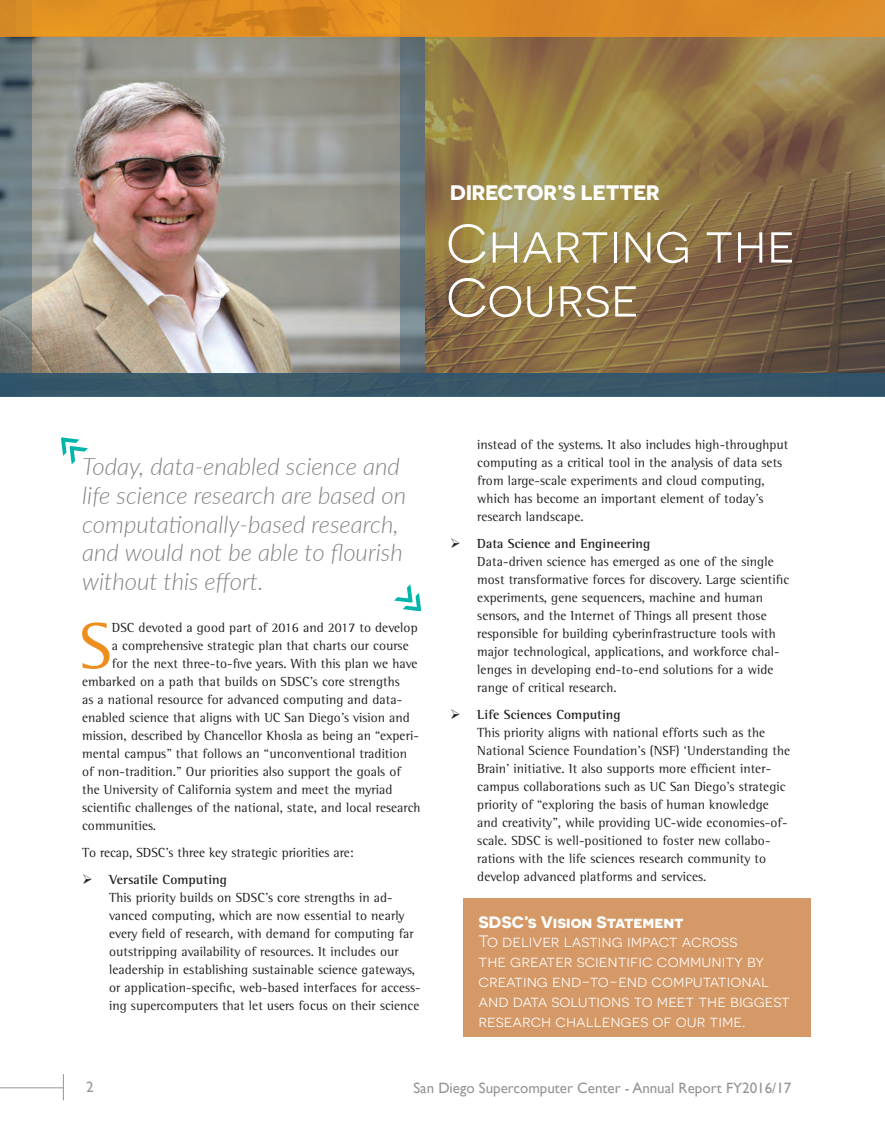
<style>
.page{position:relative;width:885px;height:1134px;background:#fff}
.page>*{position:absolute;margin:0;border:0;box-sizing:border-box;transform-origin:0 0}
.t1{font:67.05px "Rotis Semi Serif Std";color:#ed8e1e}
.t2{font:54px/54px "Novecentosanswide";color:#fff}
.t3{font:italic 300 24px/28.8px "Lato";color:#808285}
.t4{font:700 21px "Novecentosanswide";color:#fff}
.t5{font:16.5px/19.8px "Novecentosanswide";color:#fff}
.t6{font:700 16.5px "Novecentosanswide";color:#fff}
.t7{font:15px "Gill Sans";color:#939598}
.t8{font:13.5px/18px "Rotis Semi Serif Std";letter-spacing:.005em;color:#231f20}
.t9{font:700 13.5px "Rotis Semi Serif Std";letter-spacing:.005em;color:#231f20}
</style>
<div class="page">
<hr style="left:0;top:1087px;width:90px;height:1px;background:#939598">
<div style="left:63px;top:1074px;width:54px;height:26px;background:#fff"></div>
<svg style="left:63px;top:1074px;width:1px;height:26px"></svg>
<img style="left:31px;top:37px;width:369px;height:337px">
<div style="left:0;top:374px;width:884px;height:23px;background:#395668"></div>
<svg style="left:0;top:37px;width:31px;height:360px;background:#68787e"></svg>
<svg style="left:400px;top:37px;width:484px;height:339px;background:#88734a"></svg>
<svg style="left:0;top:0;width:884px;height:37px;background:#dc8a23"></svg>
<div style="left:463px;top:898px;width:348px;height:139px;background:#d59967"></div>
<svg style="left:61px;top:437px;width:27px;height:27px"></svg>
<svg style="left:394px;top:584px;width:27px;height:27px"></svg>
<h3 class="t4" style="left:450px;top:179px;width:211px">DIRECTOR’S LETTER</h3>
<h2 class="t2" style="left:446px;top:216px;width:350px">Charting the<br>Course</h2>
<h3 class="t3" style="left:82px;top:451px;width:325px">Today, data-enabled science and life science research are based on computationally-based research, and would not be able to flourish without this effort.</h3>
<h1 class="t1" style="left:79px;top:607px;width:34px">S</h1>
<p class="t8" style="left:112px;top:619px;width:307px">DSC devoted a good part of 2016 and 2017 to develop</p>
<p class="t8" style="left:112px;top:637px;width:298px">a comprehensive strategic plan that charts our course</p>
<p class="t8" style="left:112px;top:655px;width:307px">for the next three-to-five years. With this plan we have</p>
<p class="t8" style="left:82px;top:673px;width:319px">embarked on a path that builds on SDSC’s core strengths</p>
<p class="t8" style="left:82px;top:691px;width:321px">as a national resource for advanced computing and data-</p>
<p class="t8" style="left:82px;top:709px;width:329px">enabled science that aligns with UC San Diego’s vision and</p>
<p class="t8" style="left:82px;top:727px;width:338px">mission, described by Chancellor Khosla as being an “experi-</p>
<p class="t8" style="left:82px;top:745px;width:326px">mental campus” that follows an “unconventional tradition</p>
<p class="t8" style="left:82px;top:763px;width:320px">of non-tradition.” Our priorities also support the goals of</p>
<p class="t8" style="left:82px;top:781px;width:312px">the University of California system and meet the myriad</p>
<p class="t8" style="left:82px;top:799px;width:340px">scientific challenges of the national, state, and local research</p>
<p class="t8" style="left:82px;top:817px;width:76px">communities.</p>
<p class="t8" style="left:82px;top:844px;width:273px">To recap, SDSC’s three key strategic priorities are:</p>
<p class="t9" style="left:109px;top:872px;width:119px">Versatile Computing</p>
<p class="t8" style="left:109px;top:889px;width:313px">This priority builds on SDSC’s core strengths in ad&shy;vanced computing, which are now essential to nearly every field of research, with demand for computing far outstripping availability of resources. It includes our leadership in establishing sustainable science gateways, or application-specific, web-based interfaces for access&shy;ing supercomputers that let users focus on their science</p>
<p class="t8" style="left:477px;top:436px;width:312px">instead of the systems. It also includes high-throughput computing as a critical tool in the analysis of data sets from large-scale experiments and cloud computing, which has become an important element of today’s research landscape.</p>
<p class="t9" style="left:477px;top:536px;width:174px">Data Science and Engineering</p>
<p class="t8" style="left:477px;top:553px;width:313px">Data-driven science has emerged as one of the single most transformative forces for discovery. Large scientific experiments, gene sequencers, machine and human sensors, and the Internet of Things all present those responsible for building cyberinfrastructure tools with major technological, applications, and workforce chal&shy;lenges in developing end-to-end solutions for a wide range of critical research.</p>
<p class="t9" style="left:477px;top:707px;width:145px">Life Sciences Computing</p>
<p class="t8" style="left:477px;top:724px;width:314px">This priority aligns with national efforts such as the National Science Foundation’s (NSF) ‘Understanding the Brain’ initiative. It also supports more efficient inter&shy;campus collaborations such as UC San Diego’s strategic priority of “exploring the basis of human knowledge and creativity”, while providing UC-wide economies-of&shy;scale. SDSC is well-positioned to foster new collabo&shy;rations with the life sciences research community to develop advanced platforms and services.</p>
<p class="t6" style="left:478px;top:911px;width:207px">SDSC’s Vision Statement</p>
<p class="t5" style="left:478px;top:932px;width:313px">To deliver lasting impact across<br>the greater scientific community by creating end-to-end computational and data solutions to meet the biggest research challenges of our time.</p>
<p class="t7" style="left:86px;top:1079px;width:9px">2</p>
<p class="t7" style="left:413px;top:1079px;width:379px">San Diego Supercomputer Center - Annual Report FY2016/17</p>
</div>
